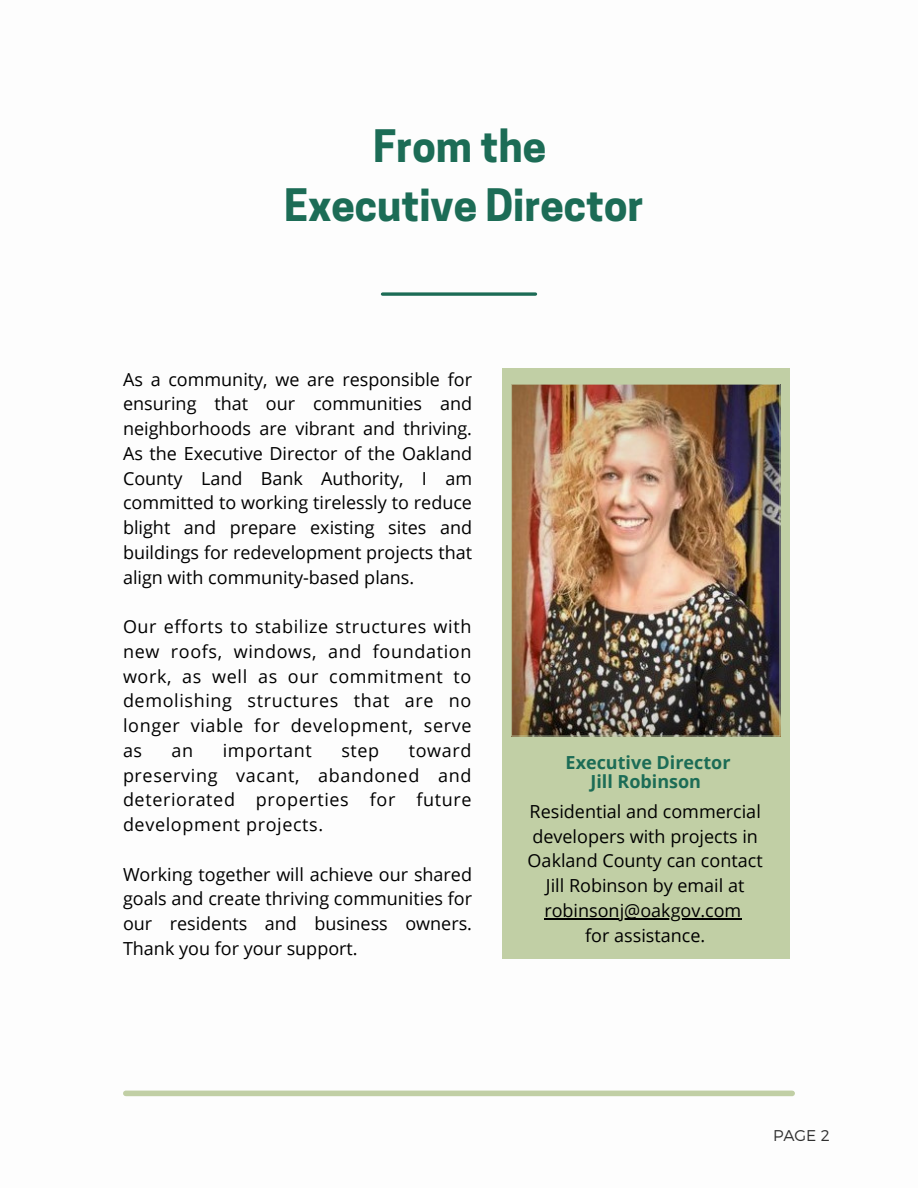
<style>
.page{position:relative;width:918px;height:1188px;background:#fff}
.page>*{position:absolute;margin:0;border:0;box-sizing:border-box;transform-origin:0 0}
.t1{font:700 42px "Cooper Hewitt";color:#1c6c56}
.t2{font:18px/24.8px "Open Sans";color:#000;text-align:justify}
.t3{font:700 18px "Open Sans";color:#1c6c56}
.t4{font:18px "Open Sans";letter-spacing:.035em;color:#000}
.t5{font:300 15.6px "Montserrat";color:#303030}
</style>
<div class="page">
<svg style="left:383px;top:292px;width:152px;height:4px"></svg>
<img style="left:502px;top:368px;width:288px;height:370px">
<div style="left:502px;top:738px;width:288px;height:221px;background:#c1cfa5"></div>
<hr style="left:544px;top:918px;width:198px;height:1px;background:#000">
<div style="left:126px;top:1091px;width:666px;height:5px;background:#c1cfa5"></div>
<p class="t1" style="left:373px;top:131px;width:175px">From the</p>
<p class="t1" style="left:284px;top:189px;width:361px">Executive Director</p>
<p class="t2" style="left:123px;top:366px;width:351px">As a community, we are responsible for ensuring that our communities and neighborhoods are vibrant and thriving.<br>As the Executive Director of the Oakland County Land Bank Authority, I am committed to working tirelessly to reduce blight and prepare existing sites and buildings for redevelopment projects that align with community-based plans.</p>
<p class="t2" style="left:123px;top:614px;width:350px">Our efforts to stabilize structures with new roofs, windows, and foundation work, as well as our commitment to demolishing structures that are no longer viable for development, serve as</p>
<p class="t2" style="left:123px;top:738px;width:350px;text-indent:286px">toward preserving vacant, abandoned and deteriorated properties for future development projects.</p>
<p class="t2" style="left:123px;top:861px;width:351px">Working together will achieve our shared goals and create thriving communities for our residents and business owners.<br>Thank you for your support.</p>
<p class="t2" style="left:172px;top:738px;width:23px">an</p>
<p class="t4" style="left:223px;top:738px;width:91px">important</p>
<p class="t2" style="left:341px;top:738px;width:39px">step</p>
<p class="t3" style="left:566px;top:749px;width:166px">Executive Director</p>
<p class="t3" style="left:590px;top:769px;width:112px">Jill Robinson</p>
<p class="t2" style="left:528px;top:799px;width:237px;text-align:center">Residential and commercial developers with projects in<br>Oakland County can contact<br>Jill Robinson by email at robinsonj@oakgov.com</p>
<p class="t2" style="left:585px;top:922px;width:122px">for assistance.</p>
<p class="t5" style="left:773px;top:1126px;width:58px">PAGE 2</p>
</div>
